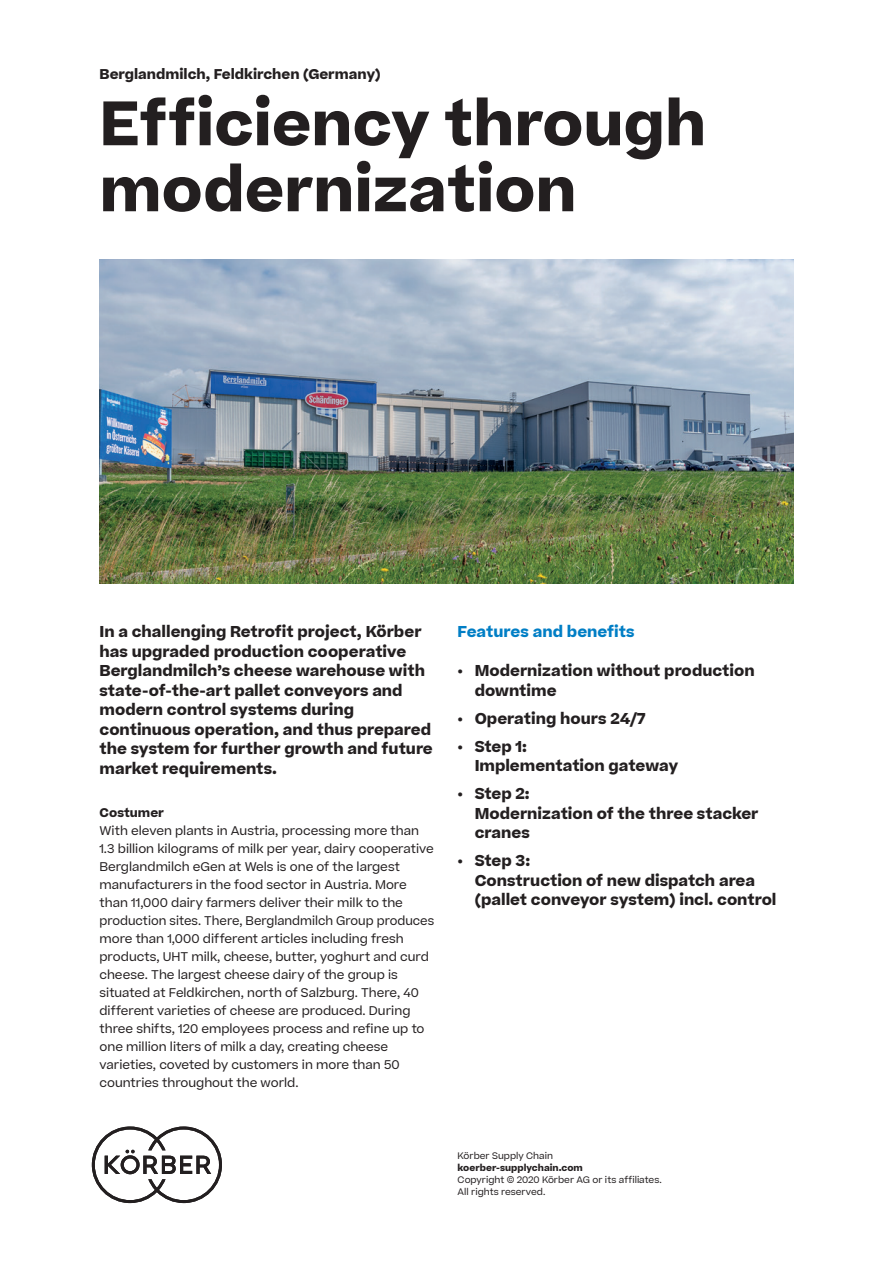
<style>
.page{position:relative;width:893px;height:1263px;background:#fff}
.page>*{position:absolute;margin:0;border:0;box-sizing:border-box;transform-origin:0 0}
.t1{font:700 60px/66px "Koerber";color:#231f20}
.t2{font:700 15px/19.5px "Koerber";color:#231f20}
.t3{font:700 15px "Koerber";color:#007ec5}
.t4{font:700 13.5px "Koerber";color:#231f20}
.t5{font:12px/18px "Koerber";color:#231f20}
.t6{font:700 12px "Koerber";color:#231f20}
.t7{font:9px/12px "Koerber";color:#231f20}
.t8{font:700 9px "Koerber";color:#231f20}
</style>
<div class="page">
<img style="left:99px;top:259px;width:694px;height:324px">
<svg style="left:92px;top:1126px;width:130px;height:77px"></svg>
<p class="t4" style="left:99px;top:65px;width:283px">Berglandmilch, Feldkirchen (Germany)</p>
<h1 class="t1" style="left:99px;top:91px;width:608px">Efficiency through modernization</h1>
<p class="t2" style="left:99px;top:622px;width:335px">In a challenging Retrofit project, Körber has upgraded production cooperative Berglandmilch’s cheese warehouse with state-of-the-art pallet conveyors and modern control systems during continuous operation, and thus prepared the system for further growth and future market requirements.</p>
<p class="t6" style="left:99px;top:805px;width:66px">Costumer</p>
<p class="t5" style="left:99px;top:822px;width:336px">With eleven plants in Austria, processing more than 1.3 billion kilograms of milk per year, dairy cooperative Berglandmilch eGen at Wels is one of the largest manufacturers in the food sector in Austria. More than 11,000 dairy farmers deliver their milk to the production sites. There, Berglandmilch Group produces more than 1,000 different articles including fresh products, UHT milk, cheese, butter, yoghurt and curd cheese. The largest cheese dairy of the group is situated at Feldkirchen, north of Salzburg. There, 40 different varieties of cheese are produced. During three shifts, 120 employees process and refine up to one million liters of milk a day, creating cheese varieties, coveted by customers in more than 50 countries throughout the world.</p>
<p class="t3" style="left:458px;top:622px;width:179px">Features and benefits</p>
<p class="t2" style="left:475px;top:661px;width:281px;text-indent:-17px">• Modernization without production downtime</p>
<p class="t2" style="left:458px;top:709px;width:189px">• Operating hours 24/7</p>
<p class="t2" style="left:475px;top:737px;width:205px;text-indent:-17px">• Step 1:<br>Implementation gateway</p>
<p class="t2" style="left:475px;top:784px;width:285px;text-indent:-17px">• Step 2:<br>Modernization of the three stacker cranes</p>
<p class="t2" style="left:475px;top:851px;width:303px;text-indent:-17px">• Step 3:<br>Construction of new dispatch area (pallet conveyor system) incl. control</p>
<p class="t7" style="left:458px;top:1150px;width:97px">Körber Supply Chain</p>
<p class="t8" style="left:458px;top:1162px;width:127px">koerber-supplychain.com</p>
<p class="t7" style="left:458px;top:1174px;width:206px">Copyright © 2020 Körber AG or its affiliates.<br>All rights reserved.</p>
</div>
